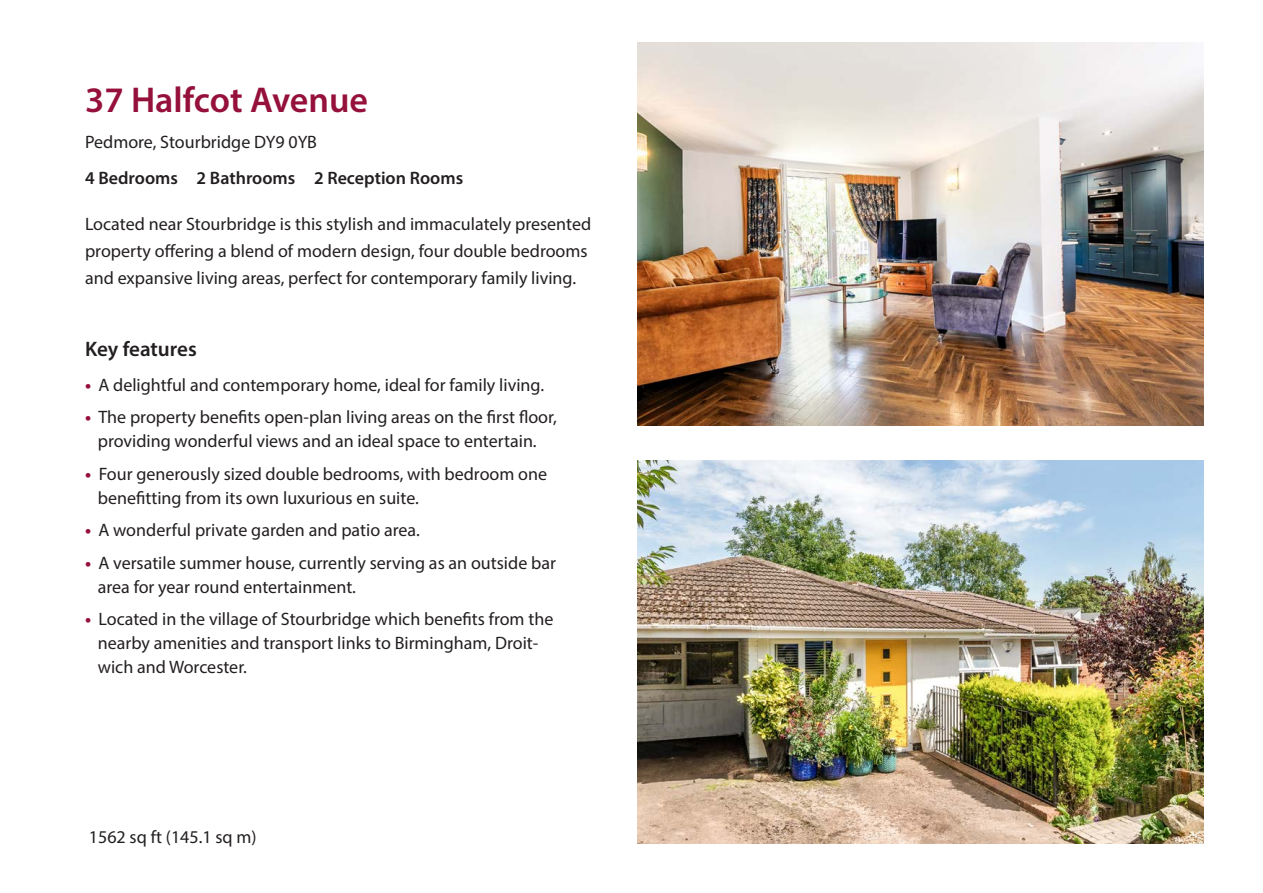
<style>
.page{position:relative;width:1263px;height:893px;background:#fff}
.page>*{position:absolute;margin:0;border:0;box-sizing:border-box;transform-origin:0 0}
.t1{font:600 36px "Myriad Pro";color:#95103b}
.t2{font:600 21px "Myriad Pro";letter-spacing:-.005em;color:#231f20}
.t3{font:18px/24px "Myriad Pro";color:#231f20}
.t4{font:600 18px "Myriad Pro";color:#231f20}
.s1{font-weight:700;color:#95103b}
</style>
<div class="page">
<img style="left:638px;top:43px;width:565px;height:382px">
<img style="left:638px;top:461px;width:565px;height:382px">
<p class="t1" style="left:85px;top:77px;width:285px">37 Halfcot Avenue</p>
<p class="t3" style="left:85px;top:130px;width:233px">Pedmore, Stourbridge DY9 0YB</p>
<p class="t4" style="left:85px;top:166px;width:380px">4 Bedrooms 2 Bathrooms 2 Reception Rooms</p>
<p class="t3" style="left:85px;top:211px;width:508px;line-height:27px">Located near Stourbridge is this stylish and immaculately presented property offering a blend of modern design, four double bedrooms and expansive living areas, perfect for contemporary family living.</p>
<p class="t2" style="left:85px;top:335px;width:113px">Key features</p>
<p class="t3" style="left:85px;top:372px;width:460px"><span class="s1">•</span> A delightful and contemporary home, ideal for family living.</p>
<p class="t3" style="left:85px;top:405px;width:473px;text-align:center"><span class="s1">•</span> The property benefits open-plan living areas on the first floor, providing wonderful views and an ideal space to entertain.</p>
<p class="t3" style="left:98px;top:461px;width:451px;text-indent:-13px"><span class="s1">•</span> Four generously sized double bedrooms, with bedroom one benefitting from its own luxurious en suite.</p>
<p class="t3" style="left:85px;top:518px;width:336px"><span class="s1">•</span> A wonderful private garden and patio area.</p>
<p class="t3" style="left:98px;top:550px;width:460px;text-indent:-13px"><span class="s1">•</span> A versatile summer house, currently serving as an outside bar area for year round entertainment.</p>
<p class="t3" style="left:98px;top:607px;width:457px;text-indent:-13px"><span class="s1">•</span> Located in the village of Stourbridge which benefits from the nearby amenities and transport links to Birmingham, Droit&shy;wich and Worcester.</p>
<p class="t3" style="left:89px;top:825px;width:169px">1562 sq ft (145.1 sq m)</p>
</div>
